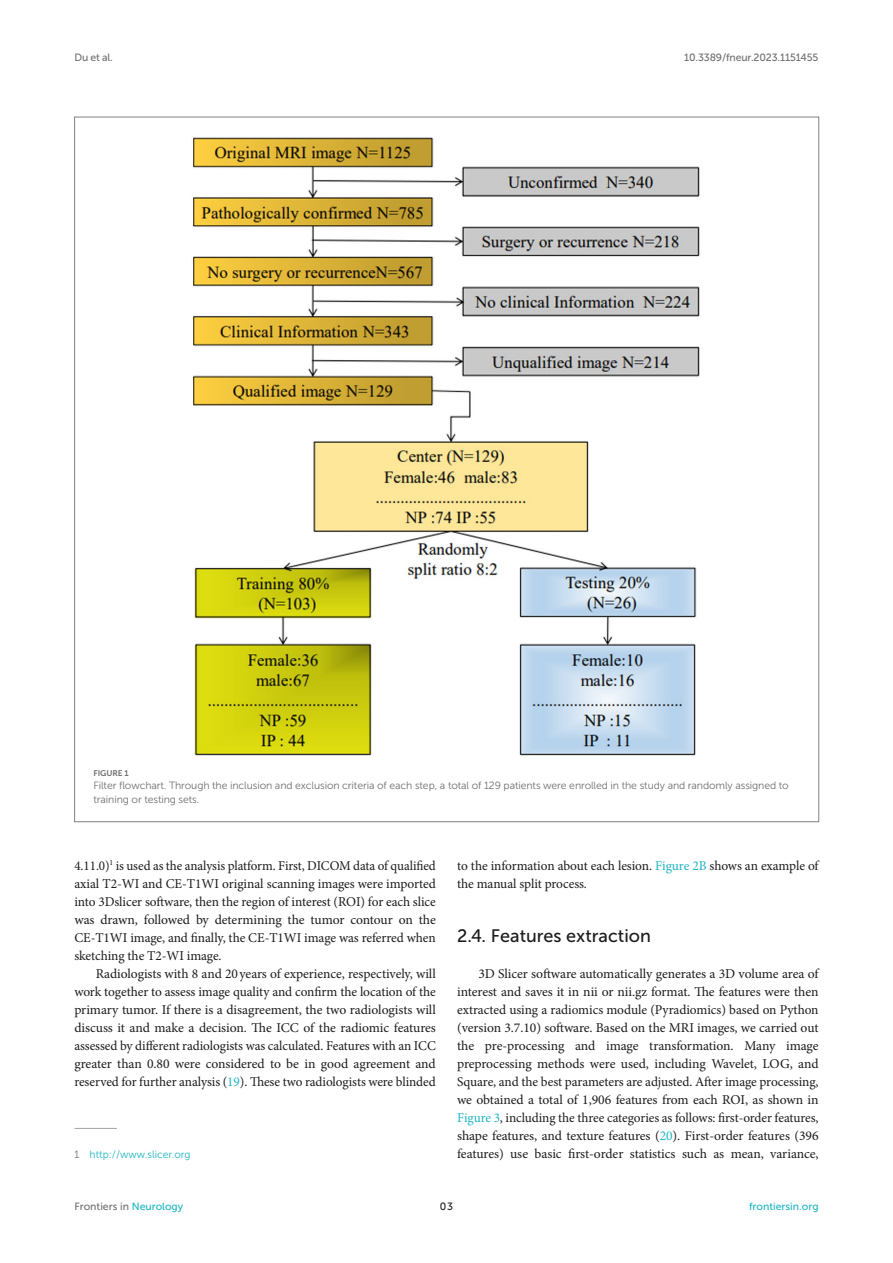
<style>
.page{position:relative;width:893px;height:1263px;background:#fff}
.page>*{position:absolute;margin:0;border:0;box-sizing:border-box;transform-origin:0 0}
.HEAD_2{font:18px "Museo Sans 500";color:#1b1c1b}
.TEXT_FLUSH{font:13.5px/18px "Minion Pro";letter-spacing:-.005em;color:#1b1c1b;text-align:justify}
.TEXT{font:13.5px/18px "Minion Pro";letter-spacing:-.01em;color:#1b1c1b}
.FIG_LEG{font:10.5px/13.5px "Museo Sans 300";letter-spacing:-.01em;color:#706f70}
.t1{font:10.5px "Museo Sans 500";letter-spacing:-.015em;color:#706f70}
.FOOTNOTE{font:10.5px "Museo Sans 300";color:#1db5c3}
.t2{font:10.5px "Museo Sans 500";color:#1db5c3}
.t3{font:10.5px "Museo Sans 500";color:#1b1c1b}
.FIG_HD{font:8.25px "Museo Sans 700";letter-spacing:-.01em;color:#706f70}
.s1{color:#1db5c3}
.s2{color:#706f70}
</style>
<div class="page">
<hr style="left:74px;top:1128px;width:43px;height:1px;background:#a2a3a3">
<img style="left:191px;top:137px;width:509px;height:619px">
<p class="t1" style="left:74px;top:51px;width:40px">Du et al.</p>
<p class="t1" style="left:684px;top:51px;width:136px">10.3389/fneur.2023.1151455</p>
<p class="FIG_HD" style="left:94px;top:768px;width:37px">FIGURE 1</p>
<p class="FIG_LEG" style="left:94px;top:779px;width:697px">Filter flowchart. Through the inclusion and exclusion criteria of each step, a total of 129 patients were enrolled in the study and randomly assigned to training or testing sets.</p>
<p class="TEXT_FLUSH" style="left:74px;top:857px;width:363px">4.11.0)<sup>1</sup> is used as the analysis platform. First, DICOM data of qualified</p>
<p class="TEXT_FLUSH" style="left:74px;top:875px;width:363px">axial T2-WI and CE-T1WI original scanning images were imported</p>
<p class="TEXT_FLUSH" style="left:74px;top:893px;width:363px">into 3Dslicer software, then the region of interest (ROI) for each slice</p>
<p class="TEXT_FLUSH" style="left:74px;top:911px;width:363px">was drawn, followed by determining the tumor contour on the</p>
<p class="TEXT_FLUSH" style="left:74px;top:929px;width:363px">CE-T1WI image, and finally, the CE-T1WI image was referred when</p>
<p class="TEXT_FLUSH" style="left:74px;top:947px;width:149px">sketching the T2-WI image.</p>
<p class="TEXT_FLUSH" style="left:96px;top:965px;width:342px">Radiologists with 8 and 20years of experience, respectively, will</p>
<p class="TEXT_FLUSH" style="left:74px;top:983px;width:363px">work together to assess image quality and confirm the location of the</p>
<p class="TEXT_FLUSH" style="left:74px;top:1001px;width:363px">primary tumor. If there is a disagreement, the two radiologists will</p>
<p class="TEXT_FLUSH" style="left:74px;top:1019px;width:363px">discuss it and make a decision. The ICC of the radiomic features</p>
<p class="TEXT_FLUSH" style="left:74px;top:1037px;width:363px">assessed by different radiologists was calculated. Features with an ICC</p>
<p class="TEXT_FLUSH" style="left:74px;top:1055px;width:363px">greater than 0.80 were considered to be in good agreement and</p>
<p class="TEXT_FLUSH" style="left:74px;top:1073px;width:363px">reserved for further analysis (<span class="s1">19</span>). These two radiologists were blinded</p>
<p class="FOOTNOTE" style="left:74px;top:1149px;width:118px"><span class="s2">1</span> http://www.slicer.org</p>
<p class="TEXT" style="left:457px;top:857px;width:363px">to the information about each lesion. <span class="s1">Figure 2B</span> shows an example of the manual split process.</p>
<p class="HEAD_2" style="left:457px;top:926px;width:195px">2.4. Features extraction</p>
<p class="TEXT_FLUSH" style="left:457px;top:965px;width:363px;text-indent:21px">3D Slicer software automatically generates a 3D volume area of interest and saves it in nii or nii.gz format. The features were then extracted using a radiomics module (Pyradiomics) based on Python (version 3.7.10) software. Based on the MRI images, we carried out the pre-processing and image transformation. Many image preprocessing methods were used, including Wavelet, LOG, and Square, and the best parameters are adjusted. After image processing, we obtained a total of 1,906 features from each ROI, as shown in <span class="s1">Figure 3</span>, including the three categories as follows: first-order features, shape features, and texture features (<span class="s1">20</span>). First-order features (396 features) use basic first-order statistics such as mean, variance,</p>
<p class="t1" style="left:74px;top:1200px;width:110px">Frontiers in <span class="s1">Neurology</span></p>
<p class="t3" style="left:440px;top:1200px;width:15px">03</p>
<p class="t2" style="left:749px;top:1200px;width:71px">frontiersin.org</p>
</div>
